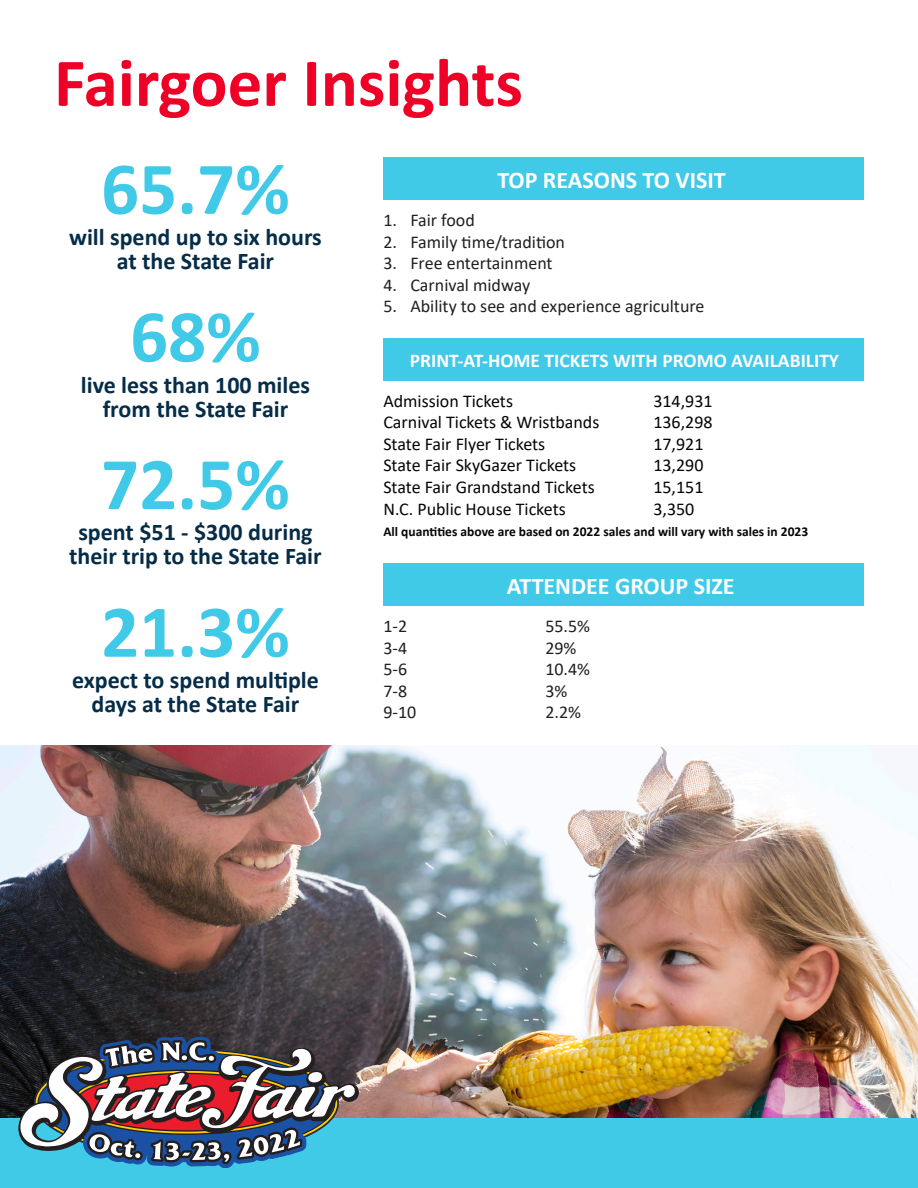
<style>
.page{position:relative;width:918px;height:1188px;background:#fff}
.page>*{position:absolute;margin:0;border:0;box-sizing:border-box;transform-origin:0 0}
.t1{font:700 75px "Calibri";color:#41c9e8}
.t2{font:700 69px "Calibri";color:#ef0027}
.t3{font:700 24px/24px "Calibri";color:#052c48;text-align:center}
.t4{font:700 24px/24px "Calibri";color:#052c47;text-align:center}
.t5{font:700 24px "Calibri";color:#fff}
.t6{font:700 19.5px "Calibri";color:#fff}
.t7{font:18px "Calibri";color:#050605}
.t8{font:18px "Calibri";color:#231f20}
.t9{font:700 13.5px "Calibri";color:#050605}
</style>
<div class="page">
<img style="left:0;top:745px;width:918px;height:374px">
<div style="left:0;top:1119px;width:918px;height:69px;background:#41c9e8"></div>
<div style="left:383px;top:157px;width:481px;height:43px;background:#41c9e8"></div>
<div style="left:383px;top:338px;width:481px;height:43px;background:#41c9e8"></div>
<div style="left:383px;top:563px;width:481px;height:43px;background:#41c9e8"></div>
<svg style="left:18px;top:1037px;width:341px;height:131px"></svg>
<div style="left:142px;top:1149px;width:11px;height:7px;background:#1b51a3;border-radius:50%"></div>
<div style="left:142px;top:1148px;width:11px;height:8px;border:1px solid #1b51a3;border-radius:50%"></div>
<div style="left:232px;top:1148px;width:6px;height:7px;background:#1b51a3;border-radius:50%"></div>
<div style="left:231px;top:1148px;width:7px;height:7px;border:1px solid #1b51a3;border-radius:50%"></div>
<p class="t2" style="left:54px;top:34px;width:470px">Fairgoer Insights</p>
<p class="t1" style="left:101px;top:136px;width:190px">65.7%</p>
<p class="t3" style="left:69px;top:225px;width:254px">will spend up to six hours at the State Fair</p>
<p class="t1" style="left:130px;top:283px;width:132px">68%</p>
<p class="t3" style="left:81px;top:372px;width:231px">live less than 100 miles from the State Fair</p>
<p class="t1" style="left:101px;top:431px;width:190px">72.5%</p>
<p class="t4" style="left:69px;top:520px;width:254px">spent $51 - $300 during their trip to the State Fair</p>
<p class="t1" style="left:101px;top:579px;width:190px">21.3%</p>
<p class="t3" style="left:72px;top:668px;width:248px">expect to spend multiple days at the State Fair</p>
<p class="t5" style="left:497px;top:163px;width:230px">TOP REASONS TO VISIT</p>
<p class="t8" style="left:383px;top:208px;width:93px">1. Fair food</p>
<p class="t8" style="left:383px;top:229px;width:183px">2. Family time/tradition</p>
<p class="t8" style="left:383px;top:251px;width:171px">3. Free entertainment</p>
<p class="t8" style="left:383px;top:272px;width:148px">4. Carnival midway</p>
<p class="t8" style="left:383px;top:294px;width:323px">5. Ability to see and experience agriculture</p>
<p class="t6" style="left:410px;top:347px;width:431px">PRINT-AT-HOME TICKETS WITH PROMO AVAILABILITY</p>
<p class="t7" style="left:383px;top:388px;width:131px">Admission Tickets</p>
<p class="t7" style="left:653px;top:388px;width:61px">314,931</p>
<p class="t7" style="left:383px;top:410px;width:218px">Carnival Tickets &amp; Wristbands</p>
<p class="t7" style="left:653px;top:410px;width:61px">136,298</p>
<p class="t7" style="left:383px;top:431px;width:163px">State Fair Flyer Tickets</p>
<p class="t7" style="left:653px;top:431px;width:52px">17,921</p>
<p class="t7" style="left:383px;top:453px;width:194px">State Fair SkyGazer Tickets</p>
<p class="t7" style="left:653px;top:453px;width:52px">13,290</p>
<p class="t7" style="left:383px;top:475px;width:213px">State Fair Grandstand Tickets</p>
<p class="t7" style="left:653px;top:475px;width:52px">15,151</p>
<p class="t7" style="left:383px;top:496px;width:184px">N.C. Public House Tickets</p>
<p class="t7" style="left:653px;top:496px;width:43px">3,350</p>
<p class="t9" style="left:383px;top:522px;width:426px">All quantities above are based on 2022 sales and will vary with sales in 2023</p>
<p class="t5" style="left:507px;top:569px;width:229px">ATTENDEE GROUP SIZE</p>
<p class="t8" style="left:383px;top:613px;width:25px">1-2</p>
<p class="t8" style="left:545px;top:613px;width:46px">55.5%</p>
<p class="t8" style="left:383px;top:635px;width:25px">3-4</p>
<p class="t8" style="left:545px;top:635px;width:33px">29%</p>
<p class="t8" style="left:383px;top:657px;width:25px">5-6</p>
<p class="t8" style="left:545px;top:657px;width:46px">10.4%</p>
<p class="t8" style="left:383px;top:678px;width:25px">7-8</p>
<p class="t8" style="left:545px;top:678px;width:23px">3%</p>
<p class="t8" style="left:383px;top:700px;width:34px">9-10</p>
<p class="t8" style="left:545px;top:700px;width:37px">2.2%</p>
</div>
